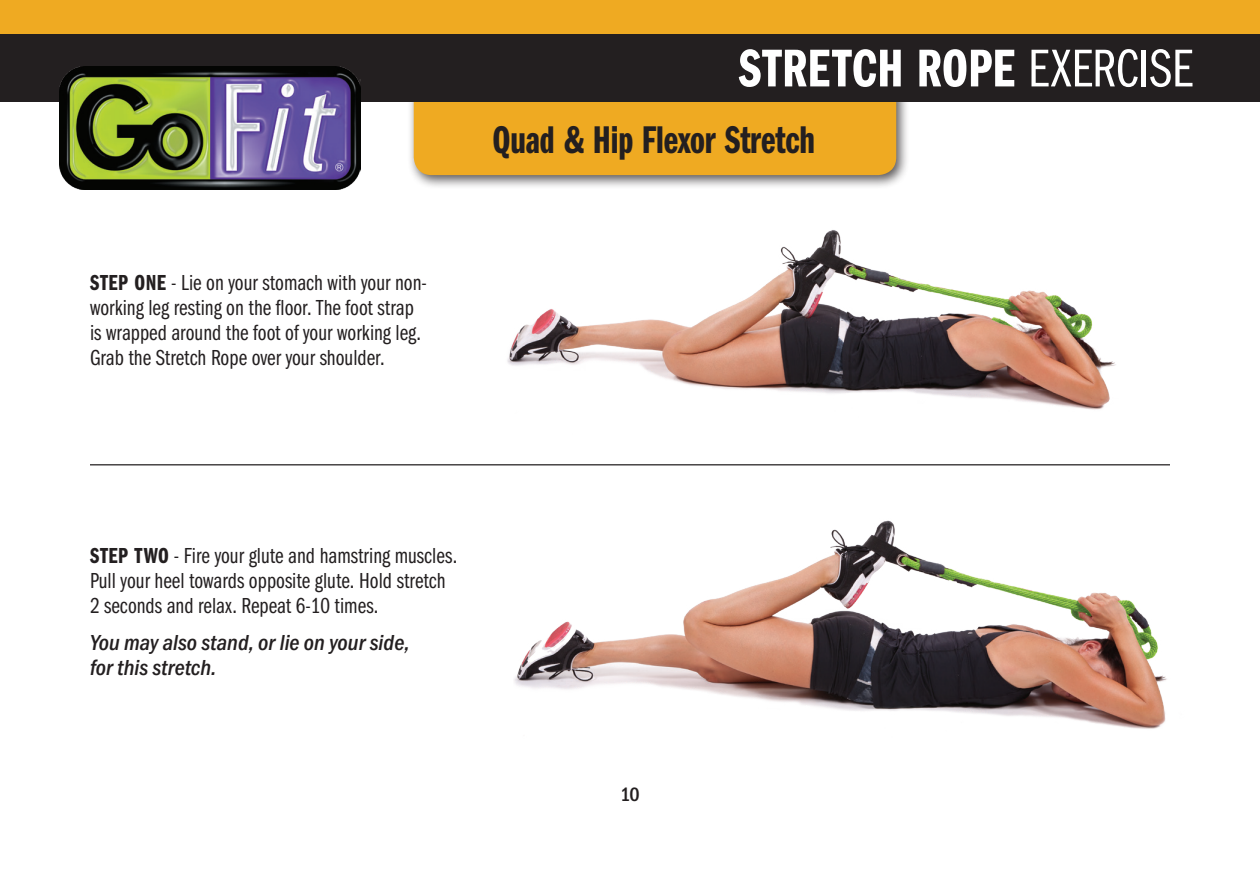
<style>
.page{position:relative;width:1260px;height:878px;background:#fff}
.page>*{position:absolute;margin:0;border:0;box-sizing:border-box;transform-origin:0 0}
.t1{font:55px "Franklin Gothic URW Com Dem";color:#fff}
.t2{font:40px "Franklin Gothic URW Com Dem";letter-spacing:-.005em;color:#231f20;scale:.95 1}
.t3{font:22.5px/25px "Franklin Gothic URW Com Boo";color:#231f20}
.t4{font:22.5px/25px "Franklin Gothic URW Con Med Ita";color:#231f20}
.t5{font:500 20px "Franklin Gothic URW Con";color:#231f20}
.s1{font-family:"Franklin Gothic URW Com Dem"}
.s2{font-family:"Franklin Gothic URW Com Boo"}
</style>
<div class="page">
<div style="left:407px;top:84px;width:503px;height:105px;background:#231f20;opacity:.75"></div>
<div style="left:414px;top:101px;width:482px;height:74px;background:#efaa22"></div>
<div style="left:0;top:0;width:1260px;height:101px;background:#efaa22"></div>
<div style="left:0;top:34px;width:1260px;height:67px;background:#231f20"></div>
<hr style="left:90px;top:464px;width:1080px;height:1px;background:#231f20">
<img style="left:507px;top:230px;width:609px;height:180px">
<img style="left:514px;top:520px;width:653px;height:209px">
<img style="left:60px;top:66px;width:300px;height:123px">
<p class="t3" style="left:90px;top:270px;width:338px"><span class="s1">STEP ONE</span> - Lie on your stomach with your non&shy;working leg resting on the floor. The foot strap is wrapped around the foot of your working leg.<br>Grab the Stretch Rope over your shoulder.</p>
<h1 class="t1" style="left:739px;top:37px;width:455px">STRETCH ROPE <span class="s2">EXERCISE</span></h1>
<h2 class="t2" style="left:492px;top:117px;width:341px">Quad &amp; Hip Flexor Stretch</h2>
<p class="t3" style="left:90px;top:543px;width:369px"><span class="s1">STEP TWO</span> - Fire your glute and hamstring muscles.<br>Pull your heel towards opposite glute. Hold stretch<br>2 seconds and relax. Repeat 6-10 times.</p>
<p class="t4" style="left:90px;top:629px;width:321px">You may also stand, or lie on your side, for this stretch.</p>
<p class="t5" style="left:620px;top:781px;width:21px">10</p>
</div>
